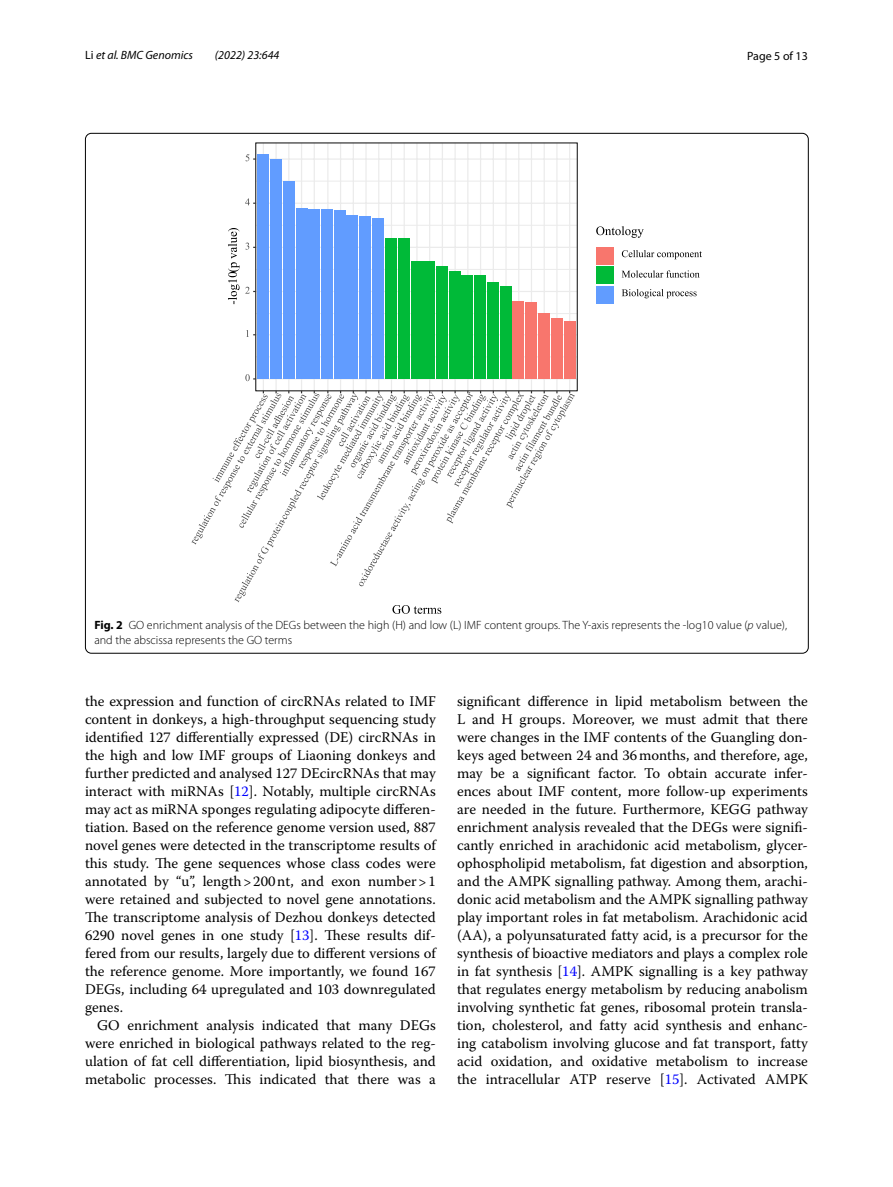
<style>
.page{position:relative;width:893px;height:1187px;background:#fff}
.page>*{position:absolute;margin:0;border:0;box-sizing:border-box;transform-origin:0 0}
.t1{font:14.7px/18px "Warnock Pro";color:#000;text-align:justify}
.t2{font:300 12px/15px "Myriad Pro";color:#000}
.t3{font:italic 12px "Myriad Pro";color:#000}
.t4{font:12px "Myriad Pro";color:#000}
.s1{font-style:normal}
.s2{font-weight:700}
.s3{font-style:italic}
.s4{color:#00f}
</style>
<div class="page">
<hr style="left:256px;top:356px;width:321px;height:1px;background:#ebebeb">
<hr style="left:256px;top:313px;width:321px;height:1px;background:#ebebeb">
<hr style="left:256px;top:269px;width:321px;height:1px;background:#ebebeb">
<hr style="left:256px;top:225px;width:321px;height:1px;background:#ebebeb">
<hr style="left:256px;top:181px;width:321px;height:1px;background:#ebebeb">
<hr style="left:256px;top:378px;width:321px;height:1px;background:#ebebeb">
<hr style="left:256px;top:334px;width:321px;height:1px;background:#ebebeb">
<hr style="left:256px;top:291px;width:321px;height:1px;background:#ebebeb">
<hr style="left:256px;top:247px;width:321px;height:1px;background:#ebebeb">
<hr style="left:256px;top:202px;width:321px;height:2px;background:#ebebeb">
<hr style="left:256px;top:158px;width:321px;height:2px;background:#ebebeb">
<hr style="left:263px;top:143px;width:1px;height:248px;background:#ebebeb">
<hr style="left:275px;top:143px;width:2px;height:248px;background:#ebebeb">
<hr style="left:288px;top:143px;width:1px;height:248px;background:#ebebeb">
<hr style="left:301px;top:143px;width:1px;height:248px;background:#ebebeb">
<hr style="left:314px;top:143px;width:1px;height:248px;background:#ebebeb">
<hr style="left:327px;top:143px;width:1px;height:248px;background:#ebebeb">
<hr style="left:340px;top:143px;width:1px;height:248px;background:#ebebeb">
<hr style="left:353px;top:143px;width:1px;height:248px;background:#ebebeb">
<hr style="left:365px;top:143px;width:2px;height:248px;background:#ebebeb">
<hr style="left:378px;top:143px;width:1px;height:248px;background:#ebebeb">
<hr style="left:391px;top:143px;width:1px;height:248px;background:#ebebeb">
<hr style="left:404px;top:143px;width:1px;height:248px;background:#ebebeb">
<hr style="left:416px;top:143px;width:2px;height:248px;background:#ebebeb">
<hr style="left:429px;top:143px;width:1px;height:248px;background:#ebebeb">
<hr style="left:442px;top:143px;width:1px;height:248px;background:#ebebeb">
<hr style="left:454px;top:143px;width:2px;height:248px;background:#ebebeb">
<hr style="left:467px;top:143px;width:1px;height:248px;background:#ebebeb">
<hr style="left:480px;top:143px;width:1px;height:248px;background:#ebebeb">
<hr style="left:493px;top:143px;width:1px;height:248px;background:#ebebeb">
<hr style="left:505px;top:143px;width:2px;height:248px;background:#ebebeb">
<hr style="left:518px;top:143px;width:1px;height:248px;background:#ebebeb">
<hr style="left:531px;top:143px;width:1px;height:248px;background:#ebebeb">
<hr style="left:544px;top:143px;width:1px;height:248px;background:#ebebeb">
<hr style="left:556px;top:143px;width:1px;height:248px;background:#ebebeb">
<hr style="left:569px;top:143px;width:1px;height:248px;background:#ebebeb">
<div style="left:564px;top:321px;width:11px;height:57px;background:#f8766d"></div>
<div style="left:551px;top:318px;width:11px;height:60px;background:#f8766d"></div>
<div style="left:538px;top:313px;width:12px;height:65px;background:#f8766d"></div>
<div style="left:525px;top:302px;width:12px;height:76px;background:#f8766d"></div>
<div style="left:512px;top:301px;width:12px;height:77px;background:#f8766d"></div>
<div style="left:500px;top:286px;width:12px;height:92px;background:#00ba38"></div>
<div style="left:487px;top:282px;width:12px;height:96px;background:#00ba38"></div>
<div style="left:474px;top:275px;width:12px;height:103px;background:#00ba38"></div>
<div style="left:461px;top:275px;width:12px;height:103px;background:#00ba38"></div>
<div style="left:449px;top:271px;width:12px;height:107px;background:#00ba38"></div>
<div style="left:436px;top:266px;width:12px;height:112px;background:#00ba38"></div>
<div style="left:423px;top:260px;width:12px;height:118px;background:#00ba38"></div>
<div style="left:411px;top:260px;width:11px;height:118px;background:#00ba38"></div>
<div style="left:398px;top:238px;width:12px;height:140px;background:#00ba38"></div>
<div style="left:385px;top:238px;width:11px;height:140px;background:#00ba38"></div>
<div style="left:372px;top:218px;width:11px;height:160px;background:#619cff"></div>
<div style="left:360px;top:216px;width:11px;height:162px;background:#619cff"></div>
<div style="left:347px;top:215px;width:11px;height:163px;background:#619cff"></div>
<div style="left:334px;top:209px;width:11px;height:169px;background:#619cff"></div>
<div style="left:321px;top:209px;width:11px;height:169px;background:#619cff"></div>
<div style="left:309px;top:209px;width:11px;height:169px;background:#619cff"></div>
<div style="left:296px;top:208px;width:11px;height:170px;background:#619cff"></div>
<div style="left:283px;top:181px;width:11px;height:197px;background:#619cff"></div>
<div style="left:271px;top:159px;width:11px;height:219px;background:#619cff"></div>
<div style="left:258px;top:153px;width:11px;height:225px;background:#619cff"></div>
<div style="left:255px;top:142px;width:323px;height:249px;border:1px solid #333"></div>
<svg style="left:245px;top:374px;width:11px;height:7px"></svg>
<svg style="left:246px;top:330px;width:10px;height:7px"></svg>
<svg style="left:245px;top:198px;width:11px;height:7px"></svg>
<svg style="left:245px;top:154px;width:11px;height:7px"></svg>
<svg style="left:192px;top:391px;width:383px;height:222px"></svg>
<svg style="left:228px;top:228px;width:28px;height:76px"></svg>
<svg style="left:596px;top:226px;width:48px;height:12px"></svg>
<div style="left:596px;top:247px;width:18px;height:18px;background:#f8766d"></div>
<div style="left:596px;top:266px;width:18px;height:18px;background:#00ba38"></div>
<div style="left:596px;top:286px;width:18px;height:18px;background:#619cff"></div>
<svg style="left:622px;top:250px;width:80px;height:9px"></svg>
<svg style="left:622px;top:270px;width:77px;height:7px"></svg>
<svg style="left:622px;top:289px;width:75px;height:9px"></svg>
<p class="t3" style="left:85px;top:48px;width:109px"><span class="s1">Li</span> et al. BMC Genomics</p>
<p class="t3" style="left:215px;top:48px;width:66px">(2022) 23:644</p>
<p class="t4" style="left:747px;top:48px;width:62px">Page 5 of 13</p>
<p class="t2" style="left:94px;top:617px;width:694px"><span class="s2">Fig. 2</span> GO enrichment analysis of the DEGs between the high (H) and low (L) IMF content groups. The Y-axis represents the -log10 value (<span class="s3">p</span> value), and the abscissa represents the GO terms</p>
<p class="t1" style="left:85px;top:691px;width:352px">the expression and function of circRNAs related to IMF content in donkeys, a high-throughput sequencing study identified 127 differentially expressed (DE) circRNAs in the high and low IMF groups of Liaoning donkeys and further predicted and analysed 127 DEcircRNAs that may interact with miRNAs [<span class="s4">12</span>]. Notably, multiple circRNAs may act as miRNA sponges regulating adipocyte differen&shy;tiation. Based on the reference genome version used, 887 novel genes were detected in the transcriptome results of this study. The gene sequences whose class codes were annotated by “u”, length&gt;200nt, and exon number&gt;1 were retained and subjected to novel gene annotations.<br>The transcriptome analysis of Dezhou donkeys detected 6290 novel genes in one study [<span class="s4">13</span>]. These results dif&shy;fered from our results, largely due to different versions of the reference genome. More importantly, we found 167<br>DEGs, including 64 upregulated and 103 downregulated genes.</p>
<p class="t1" style="left:85px;top:1015px;width:352px;text-indent:12px">GO enrichment analysis indicated that many DEGs were enriched in biological pathways related to the reg&shy;ulation of fat cell differentiation, lipid biosynthesis, and metabolic processes. This indicated that there was a</p>
<p class="t1" style="left:457px;top:691px;width:352px">significant difference in lipid metabolism between the L and H groups. Moreover, we must admit that there were changes in the IMF contents of the Guangling don&shy;keys aged between 24 and 36months, and therefore, age, may be a significant factor. To obtain accurate infer&shy;ences about IMF content, more follow-up experiments are needed in the future. Furthermore, KEGG pathway enrichment analysis revealed that the DEGs were signifi&shy;cantly enriched in arachidonic acid metabolism, glycer&shy;ophospholipid metabolism, fat digestion and absorption, and the AMPK signalling pathway. Among them, arachi&shy;donic acid metabolism and the AMPK signalling pathway play important roles in fat metabolism. Arachidonic acid (AA), a polyunsaturated fatty acid, is a precursor for the synthesis of bioactive mediators and plays a complex role in fat synthesis [<span class="s4">14</span>]. AMPK signalling is a key pathway that regulates energy metabolism by reducing anabolism involving synthetic fat genes, ribosomal protein transla&shy;tion, cholesterol, and fatty acid synthesis and enhanc&shy;ing catabolism involving glucose and fat transport, fatty acid oxidation, and oxidative metabolism to increase the intracellular ATP reserve [<span class="s4">15</span>]. Activated AMPK</p>
</div>
